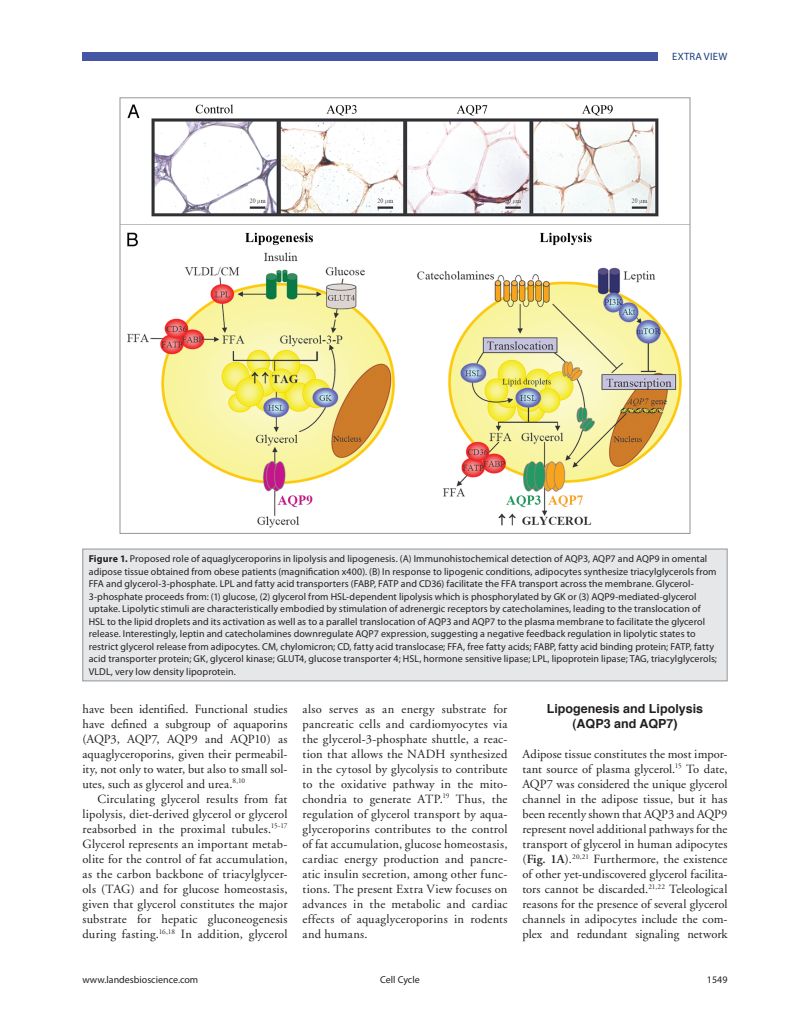
<style>
.page{position:relative;width:810px;height:1035px;background:#fff}
.page>*{position:absolute;margin:0;border:0;box-sizing:border-box;transform-origin:0 0}
.t1{font:12.5px/15px "Adobe Garamond";letter-spacing:.015em;color:#231f20;text-align:justify}
.t2{font:700 12.5px/15px "Helvetica";color:#231f20;text-align:center}
.t3{font:10.62px "Myriad Pro";color:#193f7c}
.t4{font:10px/12.5px "Myriad Pro";letter-spacing:.005em;color:#231f20}
.s1{font-weight:700}
.s2{font-weight:600}
</style>
<div class="page">
<div style="left:82px;top:53px;width:576px;height:8px;background:#4455a4"></div>
<img style="left:122px;top:104px;width:566px;height:424px">
<div style="left:83px;top:549px;width:644px;height:132px;background:#e6e7e9"></div>
<div style="left:83px;top:549px;width:644px;height:132px;border:1px solid #939598"></div>
<p class="t3" style="left:672px;top:50px;width:7px">extra</p>
<p class="t3" style="left:704px;top:50px;width:7px">view</p>
<p class="t4" style="left:89px;top:553px;width:630px"><span class="s1">Figure 1.</span> Proposed role of aquaglyceroporins in lipolysis and lipogenesis. (A) Immunohistochemical detection of AQP3, AQP7 and AQP9 in omental adipose tissue obtained from obese patients (magnification x400). (B) In response to lipogenic conditions, adipocytes synthesize triacylglycerols from FFA and glycerol-3-phosphate. LPL and fatty acid transporters (FABP, FATP and CD36) facilitate the FFA transport across the membrane. Glycerol-3-phosphate proceeds from: (1) glucose, (2) glycerol from HSL-dependent lipolysis which is phosphorylated by GK or (3) AQP9-mediated-glycerol uptake. Lipolytic stimuli are characteristically embodied by stimulation of adrenergic receptors by catecholamines, leading to the translocation of HSL to the lipid droplets and its activation as well as to a parallel translocation of AQP3 and AQP7 to the plasma membrane to facilitate the glycerol release. Interestingly, leptin and catecholamines downregulate AQP7 expression, suggesting a negative feedback regulation in lipolytic states to restrict glycerol release from adipocytes. CM, chylomicron; CD, fatty acid translocase; FFA, free fatty acids; FABP, fatty acid binding protein; FATP, fatty acid transporter protein; GK, glycerol kinase; GLUT4, glucose transporter 4; HSL, hormone sensitive lipase; LPL, lipoprotein lipase; TAG, triacylglycerols; VLDL, very low density lipoprotein.</p>
<p class="t1" style="left:83px;top:701px;width:207px">have been identified. Functional studies have defined a subgroup of aquaporins (AQP3, AQP7, AQP9 and AQP10) as aquaglyceroporins, given their permeabil&shy;ity, not only to water, but also to small sol&shy;utes, such as glycerol and urea.<sup>8,10</sup></p>
<p class="t1" style="left:83px;top:792px;width:207px;text-indent:15px">Circulating glycerol results from fat lipolysis, diet-derived glycerol or glycerol reabsorbed in the proximal tubules.<sup>15-17<br></sup>Glycerol represents an important metab&shy;olite for the control of fat accumulation, as the carbon backbone of triacylglycer&shy;ols (TAG) and for glucose homeostasis, given that glycerol constitutes the major substrate for hepatic gluconeogenesis during fasting.<sup>16,18</sup> In addition, glycerol</p>
<p class="t1" style="left:303px;top:701px;width:207px">also serves as an energy substrate for pancreatic cells and cardiomyocytes via the glycerol-3-phosphate shuttle, a reac&shy;tion that allows the NADH synthesized in the cytosol by glycolysis to contribute to the oxidative pathway in the mito&shy;chondria to generate ATP.<sup>19</sup> Thus, the regulation of glycerol transport by aqua&shy;glyceroporins contributes to the control of fat accumulation, glucose homeostasis, cardiac energy production and pancre&shy;atic insulin secretion, among other func&shy;tions. The present Extra View focuses on advances in the metabolic and cardiac effects of aquaglyceroporins in rodents and humans.</p>
<p class="t2" style="left:547px;top:701px;width:158px">Lipogenesis and Lipolysis (AQP3 and AQP7)</p>
<p class="t1" style="left:522px;top:746px;width:207px">Adipose tissue constitutes the most impor&shy;tant source of plasma glycerol.<sup>15</sup> To date, AQP7 was considered the unique glycerol channel in the adipose tissue, but it has been recently shown that AQP3 and AQP9 represent novel additional pathways for the transport of glycerol in human adipocytes (<span class="s2">Fig. 1A</span>).<sup>20,21</sup> Furthermore, the existence of other yet-undiscovered glycerol facilita&shy;tors cannot be discarded.<sup>21,22</sup> Teleological reasons for the presence of several glycerol channels in adipocytes include the com&shy;plex and redundant signaling network</p>
<p class="t4" style="left:82px;top:973px;width:117px">www.landesbioscience.com</p>
<p class="t4" style="left:380px;top:973px;width:41px">Cell Cycle</p>
<p class="t4" style="left:707px;top:973px;width:22px">1549</p>
</div>
